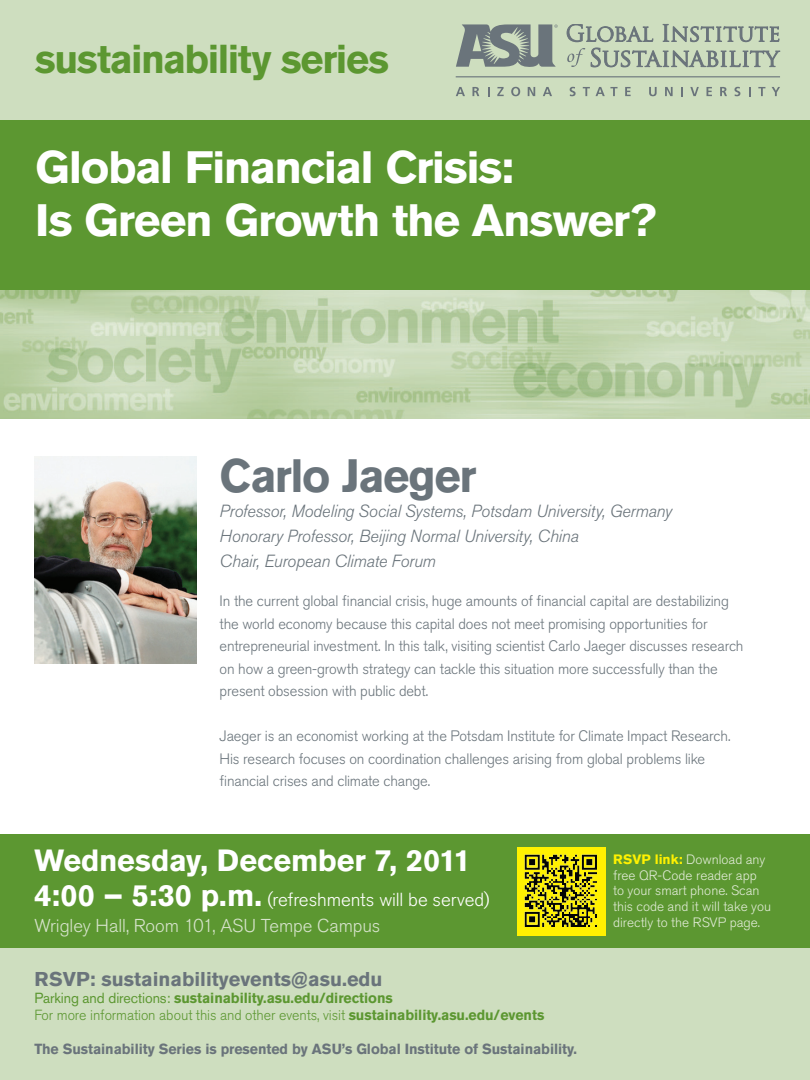
<style>
.page{position:relative;width:810px;height:1080px;background:#fff}
.page>*{position:absolute;margin:0;border:0;box-sizing:border-box;transform-origin:0 0}
.t1{font:700 46.38px "Akzidenz Grotesk Pro";letter-spacing:-.03em;color:#6a747b}
.t2{font:700 45px/53.5px "Akzidenz Grotesk Pro";letter-spacing:-.03em;color:#fff}
.t3{font:700 40px "Akzidenz Grotesk Pro";letter-spacing:-.035em;color:#5c9731}
.t4{font:700 30.5px "Akzidenz Grotesk Pro";letter-spacing:-.005em;color:#fff}
.t5{font:700 19.88px "Akzidenz Grotesk Pro";color:#6a747b}
.t6{font:300 18.75px "Akzidenz Grotesk Pro";letter-spacing:-.01em;color:#fff}
.t7{font:300 18.5px "Akzidenz Grotesk Pro";letter-spacing:-.005em;color:#d6e3cb}
.t8{font:italic 300 17.5px/25.1px "Akzidenz Grotesk Pro";letter-spacing:-.01em;color:#6a747b}
.t9{font:300 15px/22.5px "Akzidenz Grotesk Pro";letter-spacing:-.01em;color:#6a747b}
.t10{font:700 14.5px/17.2px "Akzidenz Grotesk Pro";letter-spacing:-.005em;color:#5c9731}
.t11{font:700 14.5px "Akzidenz Grotesk Pro";letter-spacing:-.005em;color:#6a747b}
.t12{font:300 13.5px/15.9px "Akzidenz Grotesk Pro";color:#e1ebd7}
.s1{font-weight:700;font-size:30.5px}
.s2{font-weight:400}
.s3{font-weight:300}
.s4{font-weight:700;color:#fff101}
</style>
<div class="page">
<div style="left:0;top:914px;width:810px;height:166px;background:#cedebf"></div>
<div style="left:0;top:120px;width:810px;height:170px;background:#5c9731"></div>
<div style="left:0;top:834px;width:810px;height:114px;background:#5c9731"></div>
<img style="left:0;top:290px;width:810px;height:128px">
<div style="left:0;top:0;width:810px;height:120px;background:#cedebf"></div>
<svg style="left:456px;top:87px;width:9px;height:9px"></svg>
<svg style="left:473px;top:87px;width:6px;height:9px"></svg>
<svg style="left:497px;top:87px;width:7px;height:9px"></svg>
<svg style="left:511px;top:87px;width:9px;height:9px"></svg>
<svg style="left:528px;top:87px;width:7px;height:9px"></svg>
<svg style="left:543px;top:87px;width:9px;height:9px"></svg>
<svg style="left:570px;top:87px;width:6px;height:9px"></svg>
<svg style="left:583px;top:87px;width:7px;height:9px"></svg>
<svg style="left:596px;top:87px;width:22px;height:9px"></svg>
<svg style="left:625px;top:87px;width:6px;height:9px"></svg>
<svg style="left:649px;top:87px;width:8px;height:9px"></svg>
<svg style="left:665px;top:87px;width:8px;height:9px"></svg>
<svg style="left:681px;top:87px;width:2px;height:9px"></svg>
<svg style="left:690px;top:87px;width:9px;height:9px"></svg>
<svg style="left:707px;top:87px;width:5px;height:9px"></svg>
<svg style="left:720px;top:87px;width:7px;height:9px"></svg>
<svg style="left:735px;top:87px;width:5px;height:9px"></svg>
<svg style="left:749px;top:87px;width:2px;height:9px"></svg>
<svg style="left:758px;top:87px;width:7px;height:9px"></svg>
<svg style="left:772px;top:87px;width:8px;height:9px"></svg>
<hr style="left:456px;top:76px;width:324px;height:1px;background:#6a747b">
<svg style="left:456px;top:24px;width:102px;height:43px"></svg>
<svg style="left:567px;top:24px;width:86px;height:18px"></svg>
<svg style="left:663px;top:24px;width:116px;height:18px"></svg>
<svg style="left:591px;top:48px;width:189px;height:19px"></svg>
<svg style="left:567px;top:48px;width:18px;height:19px"></svg>
<img style="left:517px;top:847px;width:88px;height:88px">
<img style="left:35px;top:457px;width:162px;height:207px">
<h3 class="t3" style="left:35px;top:33px;width:355px">sustainability series</h3>
<h2 class="t2" style="left:35px;top:140px;width:623px">Global Financial Crisis:<br>Is Green Growth the Answer?</h2>
<h1 class="t1" style="left:220px;top:445px;width:258px">Carlo Jaeger</h1>
<p class="t8" style="left:220px;top:498px;width:454px">Professor, Modeling Social Systems, Potsdam University, Germany<br>Honorary Professor, Beijing Normal University, China<br>Chair, European Climate Forum</p>
<p class="t9" style="left:220px;top:590px;width:525px">In the current global financial crisis, huge amounts of financial capital are destabilizing the world economy because this capital does not meet promising opportunities for entrepreneurial investment. In this talk, visiting scientist Carlo Jaeger discusses research on how a green-growth strategy can tackle this situation more successfully than the present obsession with public debt.</p>
<p class="t9" style="left:220px;top:725px;width:512px">Jaeger is an economist working at the Potsdam Institute for Climate Impact Research.<br>His research focuses on coordination challenges arising from global problems like financial crises and climate change.</p>
<h3 class="t4" style="left:34px;top:841px;width:438px">Wednesday, December 7, 2011</h3>
<p class="t6" style="left:34px;top:887px;width:457px"><span class="s1">4:00 – 5:30 p.m.</span> (refreshments will be served)</p>
<p class="t7" style="left:34px;top:913px;width:347px">Wrigley Hall, Room 101, ASU Tempe Campus</p>
<h3 class="t5" style="left:34px;top:966px;width:350px">RSVP: sustainabilityevents@asu.edu</h3>
<p class="t10" style="left:34px;top:989px;width:512px"><span class="s2">Parking and directions:</span> sustainability.asu.edu/directions<br><span class="s3">For more information about this and other events, visit</span> sustainability.asu.edu/events</p>
<p class="t11" style="left:34px;top:1039px;width:544px">The Sustainability Series is presented by ASU’s Global Institute of Sustainability.</p>
<p class="t12" style="left:613px;top:851px;width:160px"><span class="s4">RSVP link:</span> Download any free QR-Code reader app<br>to your smart phone. Scan this code and it will take you directly to the RSVP page.</p>
</div>
